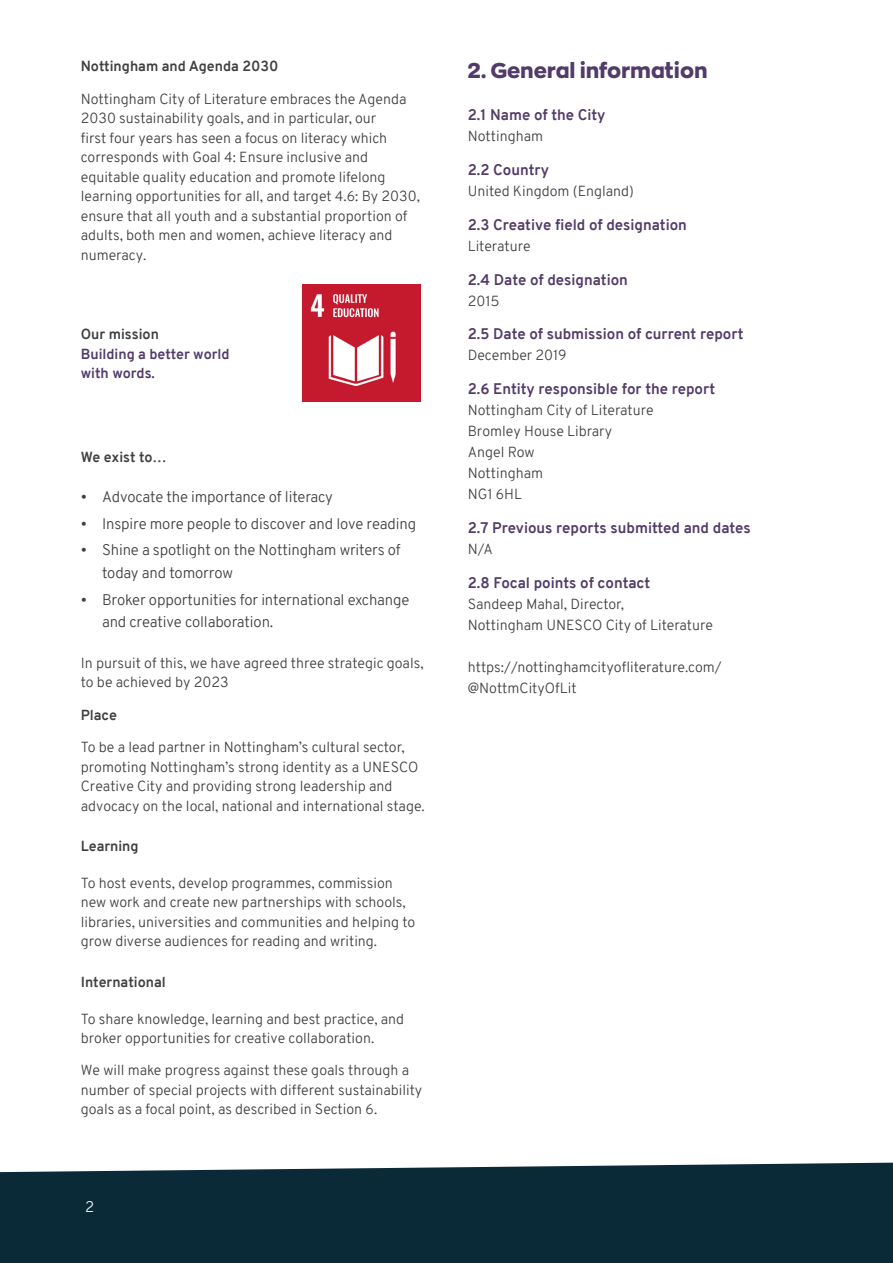
<style>
.page{position:relative;width:893px;height:1263px;background:#fff}
.page>*{position:absolute;margin:0;border:0;box-sizing:border-box;transform-origin:0 0}
.Normal_body{font:800 21px "Zona Pro";color:#523b69}
.t1{font:300 15px/22.5px "Overpass";letter-spacing:-.01em;color:#3e4042}
.Normal_body-2{font:700 15px "Overpass";color:#523b69}
.t2{font:300 15px "Overpass";color:#f5f7fa}
.Normal_body-3{font:300 14.25px/19.5px "Overpass";color:#3e4042}
.Heading_2{font:700 14.25px/19.5px "Overpass";color:#523b69}
.Heading_2-2{font:700 14.25px "Overpass";color:#3e4042}
.Normal_body-4{font:700 14.25px "Overpass";color:#3e4042}
.s1{color:#3e4042}
</style>
<div class="page">
<div style="left:0;top:1162px;width:893px;height:101px;background:#0b2a37"></div>
<img style="left:303px;top:285px;width:117px;height:117px">
<p class="Normal_body-4" style="left:81px;top:56px;width:199px">Nottingham and Agenda 2030</p>
<p class="Normal_body-3" style="left:81px;top:89px;width:341px">Nottingham City of Literature embraces the Agenda 2030 sustainability goals, and in particular, our<br>first four years has seen a focus on literacy which corresponds with Goal 4: Ensure inclusive and equitable quality education and promote lifelong learning opportunities for all, and target 4.6: By 2030, ensure that all youth and a substantial proportion of adults, both men and women, achieve literacy and numeracy.</p>
<p class="Heading_2" style="left:81px;top:325px;width:150px"><span class="s1">Our mission<br></span>Building a better world with words.</p>
<p class="Heading_2-2" style="left:81px;top:447px;width:87px">We exist to…</p>
<p class="t1" style="left:81px;top:486px;width:254px">• Advocate the importance of literacy</p>
<p class="t1" style="left:81px;top:512px;width:337px">• Inspire more people to discover and love reading</p>
<p class="t1" style="left:102px;top:539px;width:300px;text-indent:-21px">• Shine a spotlight on the Nottingham writers of today and tomorrow</p>
<p class="t1" style="left:102px;top:588px;width:309px;text-indent:-21px">• Broker opportunities for international exchange and creative collaboration.</p>
<p class="Normal_body-3" style="left:81px;top:653px;width:344px">In pursuit of this, we have agreed three strategic goals, to be achieved by 2023</p>
<p class="Normal_body-4" style="left:81px;top:705px;width:38px">Place</p>
<p class="Normal_body-3" style="left:81px;top:737px;width:345px">To be a lead partner in Nottingham’s cultural sector, promoting Nottingham’s strong identity as a UNESCO Creative City and providing strong leadership and advocacy on the local, national and international stage.</p>
<p class="Heading_2-2" style="left:81px;top:836px;width:59px">Learning</p>
<p class="Normal_body-3" style="left:81px;top:873px;width:336px">To host events, develop programmes, commission new work and create new partnerships with schools, libraries, universities and communities and helping to grow diverse audiences for reading and writing.</p>
<p class="Heading_2-2" style="left:81px;top:972px;width:86px">International</p>
<p class="Normal_body-3" style="left:81px;top:1009px;width:325px">To share knowledge, learning and best practice, and broker opportunities for creative collaboration.</p>
<p class="Normal_body-3" style="left:81px;top:1061px;width:343px">We will make progress against these goals through a number of special projects with different sustainability goals as a focal point, as described in Section 6.</p>
<p class="t2" style="left:85px;top:1196px;width:11px">2</p>
<p class="Normal_body" style="left:468px;top:56px;width:241px">2. General information</p>
<p class="Normal_body-2" style="left:468px;top:104px;width:139px">2.1 Name of the City</p>
<p class="Normal_body-3" style="left:468px;top:127px;width:77px">Nottingham</p>
<p class="Normal_body-2" style="left:468px;top:159px;width:83px">2.2 Country</p>
<p class="Normal_body-3" style="left:468px;top:181px;width:168px">United Kingdom (England)</p>
<p class="Normal_body-2" style="left:468px;top:214px;width:221px">2.3 Creative field of designation</p>
<p class="Normal_body-3" style="left:468px;top:236px;width:64px">Literature</p>
<p class="Normal_body-2" style="left:468px;top:269px;width:162px">2.4 Date of designation</p>
<p class="Normal_body-3" style="left:468px;top:291px;width:33px">2015</p>
<p class="Normal_body-2" style="left:468px;top:323px;width:277px">2.5 Date of submission of current report</p>
<p class="Normal_body-3" style="left:468px;top:346px;width:100px">December 2019</p>
<p class="Normal_body-2" style="left:468px;top:378px;width:249px">2.6 Entity responsible for the report</p>
<p class="Normal_body-3" style="left:468px;top:400px;width:188px;line-height:21px">Nottingham City of Literature<br>Bromley House Library<br>Angel Row<br>Nottingham<br>NG1 6HL</p>
<p class="Normal_body-2" style="left:468px;top:517px;width:284px">2.7 Previous reports submitted and dates</p>
<p class="Normal_body-3" style="left:468px;top:539px;width:27px">N/A</p>
<p class="Normal_body-2" style="left:468px;top:572px;width:184px">2.8 Focal points of contact</p>
<p class="Normal_body-3" style="left:468px;top:593px;width:247px;line-height:21px">Sandeep Mahal, Director,<br>Nottingham UNESCO City of Literature</p>
<p class="Normal_body-3" style="left:468px;top:656px;width:256px;line-height:21px">https://nottinghamcityofliterature.com/ @NottmCityOfLit</p>
</div>
